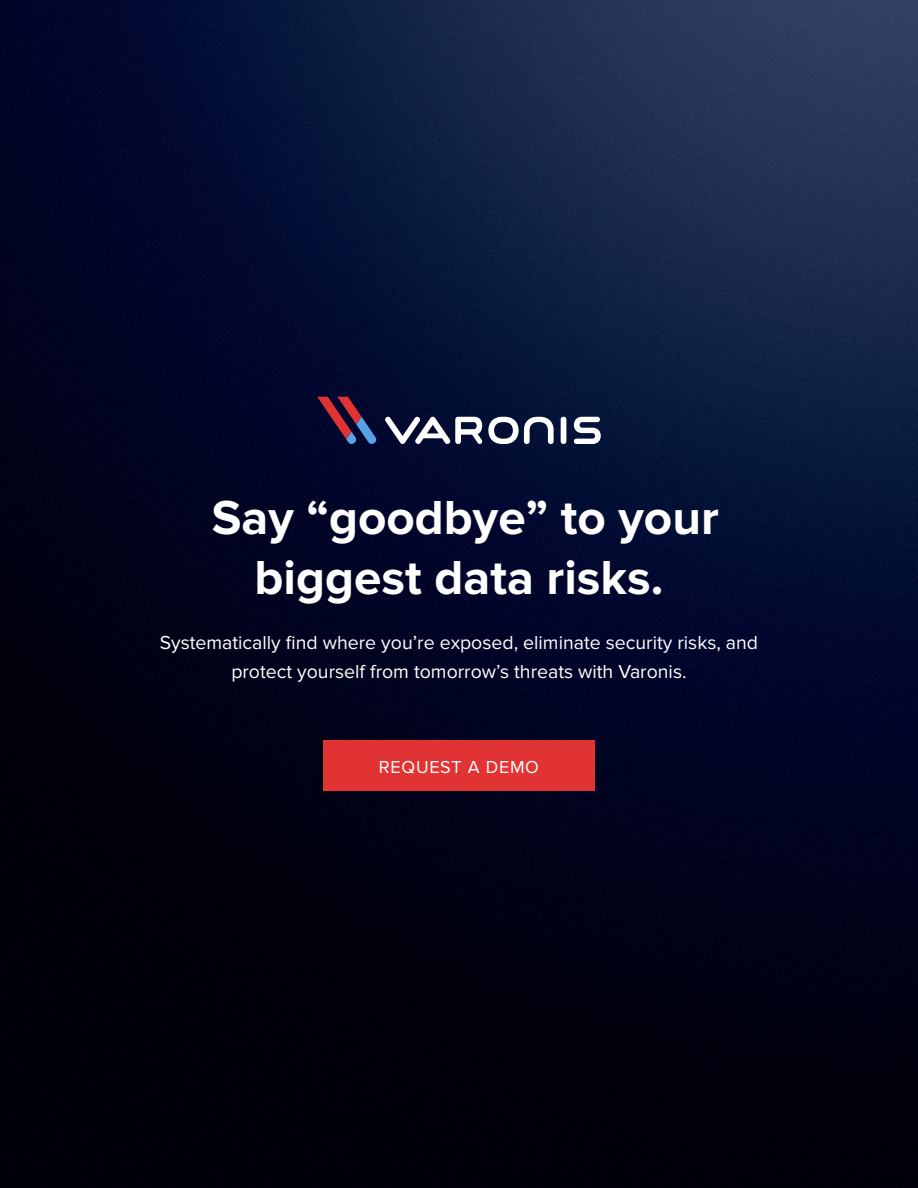
<style>
.page{position:relative;width:918px;height:1188px;background:#fff}
.page>*{position:absolute;margin:0;border:0;box-sizing:border-box;transform-origin:0 0}
.t1{font:700 49.5px/59.4px "Proxima Nova";color:#fff;text-align:center}
.t2{font:19.5px/28.5px "Proxima Nova";color:#fff;text-align:center}
.t3{font:18px "Proxima Nova";letter-spacing:.04em;color:#fff}
</style>
<div class="page">
<img style="left:0;top:0;width:918px;height:1188px">
<div style="left:323px;top:740px;width:272px;height:51px;background:#e13334"></div>
<div style="left:561px;top:417px;width:5px;height:27px;background:#fff;border-radius:3px"></div>
<svg style="left:574px;top:417px;width:27px;height:27px"></svg>
<svg style="left:385px;top:416px;width:97px;height:28px"></svg>
<svg style="left:488px;top:417px;width:66px;height:27px"></svg>
<svg style="left:317px;top:397px;width:60px;height:48px;background:#3d2042"></svg>
<h1 class="t1" style="left:212px;top:489px;width:509px">Say “goodbye” to your biggest data risks.</h1>
<p class="t2" style="left:160px;top:629px;width:600px">Systematically find where you’re exposed, eliminate security risks, and protect yourself from tomorrow’s threats with Varonis.</p>
<p class="t3" style="left:379px;top:757px;width:162px">REQUEST A DEMO</p>
</div>
